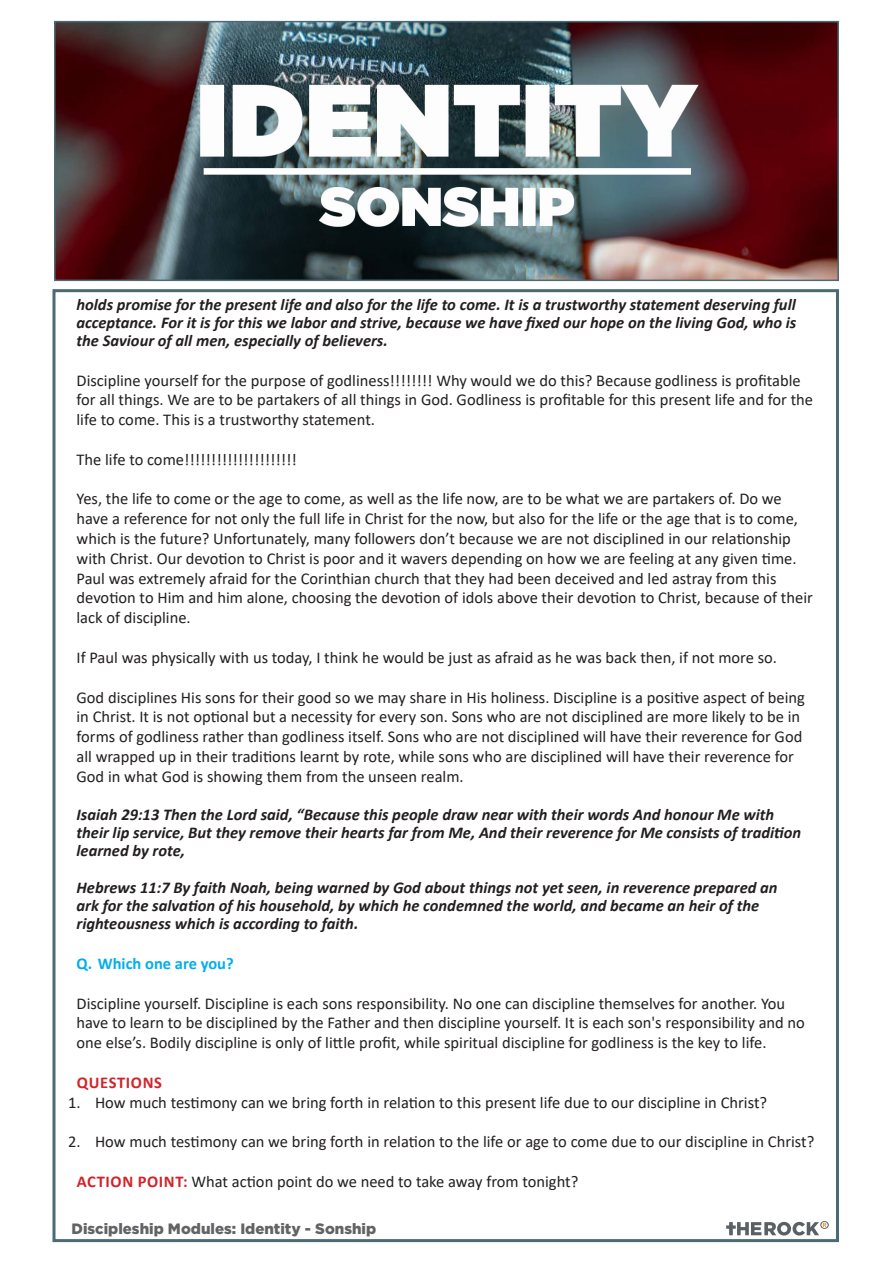
<style>
.page{position:relative;width:893px;height:1263px;background:#fff}
.page>*{position:absolute;margin:0;border:0;box-sizing:border-box;transform-origin:0 0}
.Standard_text{font:16.5px/19.8px "Calibri";color:#231f20}
.Scripture{font:italic 700 16.5px/18px "Calibri";color:#231f20}
.Subheading{font:16.5px "Calibri";color:#231f20}
.t1{font:700 16.5px "Calibri";color:#00aeef}
.Subheading-2{font:700 16.5px "Calibri";letter-spacing:.04em;color:#d1232a}
.t2{font:900 15px "Gotham";color:#636366}
.s1{font-weight:700;color:#d1232a}
</style>
<div class="page">
<img style="left:57px;top:24px;width:779px;height:254px">
<div style="left:54px;top:21px;width:785px;height:260px;border:2px solid #4a6a75"></div>
<svg style="left:726px;top:1221px;width:103px;height:14px"></svg>
<p class="Scripture" style="left:77px;top:295px;width:721px;text-align:justify">holds promise for the present life and also for the life to come. It is a trustworthy statement deserving full acceptance. For it is for this we labor and strive, because we have fixed our hope on the living God, who is the Saviour of all men, especially of believers.</p>
<p class="Standard_text" style="left:77px;top:370px;width:738px">Discipline yourself for the purpose of godliness!!!!!!!! Why would we do this? Because godliness is profitable for all things. We are to be partakers of all things in God. Godliness is profitable for this present life and for the life to come. This is a trustworthy statement.</p>
<p class="Standard_text" style="left:77px;top:449px;width:222px">The life to come!!!!!!!!!!!!!!!!!!!!!</p>
<p class="Standard_text" style="left:77px;top:489px;width:738px">Yes, the life to come or the age to come, as well as the life now, are to be what we are partakers of. Do we have a reference for not only the full life in Christ for the now, but also for the life or the age that is to come, which is the future? Unfortunately, many followers don’t because we are not disciplined in our relationship with Christ. Our devotion to Christ is poor and it wavers depending on how we are feeling at any given time.<br>Paul was extremely afraid for the Corinthian church that they had been deceived and led astray from this devotion to Him and him alone, choosing the devotion of idols above their devotion to Christ, because of their lack of discipline.</p>
<p class="Standard_text" style="left:77px;top:647px;width:702px">If Paul was physically with us today, I think he would be just as afraid as he was back then, if not more so.</p>
<p class="Standard_text" style="left:77px;top:687px;width:730px">God disciplines His sons for their good so we may share in His holiness. Discipline is a positive aspect of being in Christ. It is not optional but a necessity for every son. Sons who are not disciplined are more likely to be in forms of godliness rather than godliness itself. Sons who are not disciplined will have their reverence for God all wrapped up in their traditions learnt by rote, while sons who are disciplined will have their reverence for God in what God is showing them from the unseen realm.</p>
<p class="Scripture" style="left:77px;top:804px;width:726px">Isaiah 29:13 Then the Lord said, “Because this people draw near with their words And honour Me with their lip service, But they remove their hearts far from Me, And their reverence for Me consists of tradition learned by rote,</p>
<p class="Scripture" style="left:77px;top:878px;width:703px">Hebrews 11:7 By faith Noah, being warned by God about things not yet seen, in reverence prepared an ark for the salvation of his household, by which he condemned the world, and became an heir of the righteousness which is according to faith.</p>
<p class="t1" style="left:77px;top:952px;width:159px">Q. Which one are you?</p>
<p class="Standard_text" style="left:77px;top:993px;width:730px">Discipline yourself. Discipline is each sons responsibility. No one can discipline themselves for another. You have to learn to be disciplined by the Father and then discipline yourself. It is each son's responsibility and no one else’s. Bodily discipline is only of little profit, while spiritual discipline for godliness is the key to life.</p>
<p class="Subheading-2" style="left:77px;top:1070px;width:87px">QUESTIONS</p>
<p class="Standard_text" style="left:68px;top:1092px;width:701px">1. How much testimony can we bring forth in relation to this present life due to our discipline in Christ?</p>
<p class="Standard_text" style="left:68px;top:1131px;width:748px">2. How much testimony can we bring forth in relation to the life or age to come due to our discipline in Christ?</p>
<p class="Subheading" style="left:77px;top:1170px;width:503px"><span class="s1">ACTION POINT:</span> What action point do we need to take away from tonight?</p>
<p class="t2" style="left:72px;top:1220px;width:306px">Discipleship Modules: Identity - Sonship</p>
</div>
